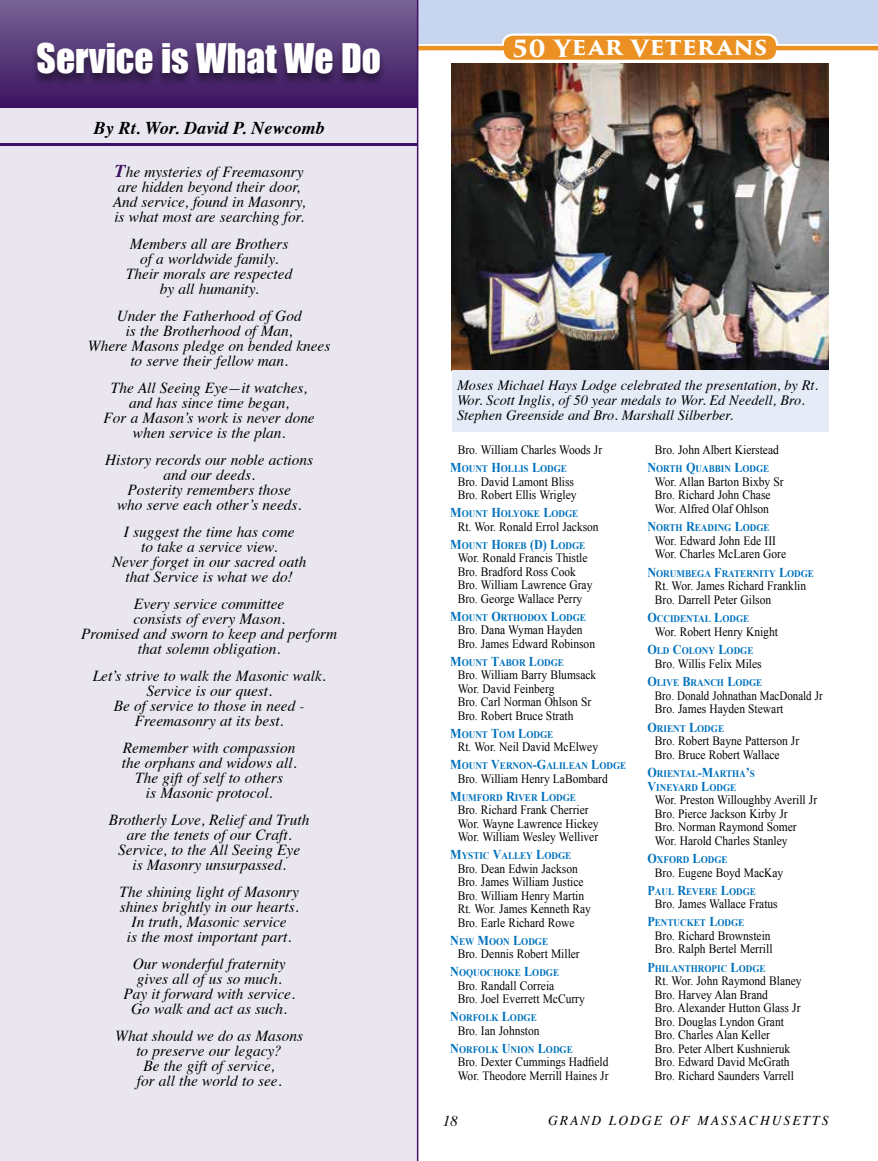
<style>
.page{position:relative;width:878px;height:1161px;background:#fff}
.page>*{position:absolute;margin:0;border:0;box-sizing:border-box;transform-origin:0 0}
.t1{font:37.5px "Impact";color:#fff}
.t2{font:700 23.1px "Trajan Pro 3";letter-spacing:.02em;color:#fff;scale:1.04 1}
.t3{font:italic 700 18px "Times";color:#000}
.t4{font:italic 15.3px/15px "Times";color:#000;text-align:center}
.t5{font:italic 15px "Times";color:#000}
.t6{font:italic 14.25px/15px "Times";color:#000}
.t7{font:italic 13.5px "Times";letter-spacing:.15em;color:#000}
.t8{font:12.75px/13.5px "Times New Roman";color:#000;scale:.9 1}
.t9{font:12.75px/13.5px "Times New Roman";color:#000;scale:.86 1}
.t10{font:700 10.2px/13.5px "Times New Roman";color:#0072bc;scale:.9 1}
.s1{font-weight:700;font-size:18px;color:#3d1063}
.s2{font-size:13.5px}
</style>
<div class="page">
<div style="left:417px;top:0;width:461px;height:43px;background:#c7d6ee"></div>
<div style="left:502px;top:35px;width:275px;height:26px;background:#eb9123;border-radius:11px"></div>
<div style="left:501px;top:33px;width:277px;height:29px;border:2px solid #fff;border-radius:11px"></div>
<hr style="left:417px;top:46px;width:461px;height:4px;background:#ec9123">
<img style="left:452px;top:63px;width:376px;height:307px">
<div style="left:452px;top:370px;width:376px;height:62px;background:#e6ecf7"></div>
<div style="left:0;top:0;width:417px;height:1161px;background:#eae6ef"></div>
<div style="left:0;top:0;width:417px;height:108px;background:linear-gradient(to bottom,#776495,#3c1361)"></div>
<hr style="left:0;top:143px;width:417px;height:2px;background:#3d1063">
<div style="left:30px;top:42px;width:357px;height:46px;background:#000;opacity:.5"></div>
<hr style="left:417px;top:0;width:1px;height:1161px;background:#3d1063">
<h1 class="t1" style="left:37px;top:29px;width:346px">Service is What We Do</h1>
<h3 class="t3" style="left:94px;top:111px;width:232px">By Rt. Wor. David P. Newcomb</h3>
<p class="t4" style="left:113px;top:163px;width:194px"><span class="s1">T</span>he mysteries of Freemasonry are hidden beyond their door,<br>And service, found in Masonry, is what most are searching for.</p>
<p class="t4" style="left:126px;top:235px;width:168px">Members all are Brothers of a worldwide family.<br>Their morals are respected by all humanity.</p>
<p class="t4" style="left:88px;top:307px;width:244px">Under the Fatherhood of God<br>is the Brotherhood of Man,<br>Where Masons pledge on bended knees to serve their fellow man.</p>
<p class="t4" style="left:104px;top:379px;width:213px">The All Seeing Eye—it watches, and has since time began,<br>For a Mason’s work is never done when service is the plan.</p>
<p class="t4" style="left:105px;top:451px;width:209px">History records our noble actions and our deeds.<br>Posterity remembers those<br>who serve each other’s needs.</p>
<p class="t4" style="left:112px;top:523px;width:196px">I suggest the time has come<br>to take a service view.<br>Never forget in our sacred oath that Service is what we do!</p>
<p class="t4" style="left:81px;top:595px;width:257px">Every service committee<br>consists of every Mason.<br>Promised and sworn to keep and perform that solemn obligation.</p>
<p class="t4" style="left:93px;top:667px;width:234px">Let’s strive to walk the Masonic walk.<br>Service is our quest.<br>Be of service to those in need -<br>Freemasonry at its best.</p>
<p class="t4" style="left:122px;top:739px;width:176px">Remember with compassion the orphans and widows all.<br>The gift of self to others<br>is Masonic protocol.</p>
<p class="t4" style="left:109px;top:811px;width:202px">Brotherly Love, Relief and Truth are the tenets of our Craft.<br>Service, to the All Seeing Eye<br>is Masonry unsurpassed.</p>
<p class="t4" style="left:119px;top:883px;width:181px">The shining light of Masonry shines brightly in our hearts.<br>In truth, Masonic service<br>is the most important part.</p>
<p class="t4" style="left:123px;top:955px;width:173px">Our wonderful fraternity gives all of us so much.<br>Pay it forward with service.<br>Go walk and act as such.</p>
<p class="t4" style="left:115px;top:1027px;width:189px">What should we do as Masons to preserve our legacy?<br>Be the gift of service,<br>for all the world to see.</p>
<h2 class="t2" style="left:513px;top:30px;width:246px">50 Year Veterans</h2>
<p class="t6" style="left:457px;top:377px;width:362px">Moses Michael Hays Lodge celebrated the presentation, by Rt.<br>Wor. Scott Inglis, of 50 year medals to Wor. Ed Needell, Bro.<br>Stephen Greenside and Bro. Marshall Silberber.</p>
<p class="t8" style="left:457px;top:443px;width:162px">Bro. William Charles Woods Jr</p>
<p class="t10" style="left:450px;top:462px;width:131px"><span class="s2">M</span>OUNT <span class="s2">H</span>OLLIS <span class="s2">L</span>ODGE</p>
<p class="t8" style="left:457px;top:475px;width:133px">Bro. David Lamont Bliss<br>Bro. Robert Ellis Wrigley</p>
<p class="t10" style="left:450px;top:507px;width:144px"><span class="s2">M</span>OUNT <span class="s2">H</span>OLYOKE <span class="s2">L</span>ODGE</p>
<p class="t8" style="left:457px;top:520px;width:158px">Rt. Wor. Ronald Errol Jackson</p>
<p class="t10" style="left:450px;top:539px;width:151px"><span class="s2">M</span>OUNT <span class="s2">H</span>OREB <span class="s2">(D) L</span>ODGE</p>
<p class="t8" style="left:457px;top:551px;width:151px">Wor. Ronald Francis Thistle<br>Bro. Bradford Ross Cook<br>Bro. William Lawrence Gray<br>Bro. George Wallace Perry</p>
<p class="t10" style="left:450px;top:611px;width:152px"><span class="s2">M</span>OUNT <span class="s2">O</span>RTHODOX <span class="s2">L</span>ODGE</p>
<p class="t8" style="left:457px;top:623px;width:154px">Bro. Dana Wyman Hayden<br>Bro. James Edward Robinson</p>
<p class="t10" style="left:450px;top:656px;width:128px"><span class="s2">M</span>OUNT <span class="s2">T</span>ABOR <span class="s2">L</span>ODGE</p>
<p class="t8" style="left:457px;top:668px;width:155px">Bro. William Barry Blumsack<br>Wor. David Feinberg<br>Bro. Carl Norman Ohlson Sr<br>Bro. Robert Bruce Strath</p>
<p class="t10" style="left:450px;top:728px;width:116px"><span class="s2">M</span>OUNT <span class="s2">T</span>OM <span class="s2">L</span>ODGE</p>
<p class="t8" style="left:457px;top:740px;width:157px">Rt. Wor. Neil David McElwey</p>
<p class="t10" style="left:450px;top:759px;width:197px"><span class="s2">M</span>OUNT <span class="s2">V</span>ERNON<span class="s2">-G</span>ALILEAN <span class="s2">L</span>ODGE</p>
<p class="t8" style="left:457px;top:772px;width:168px">Bro. William Henry LaBombard</p>
<p class="t10" style="left:450px;top:791px;width:141px"><span class="s2">M</span>UMFORD <span class="s2">R</span>IVER <span class="s2">L</span>ODGE</p>
<p class="t8" style="left:457px;top:803px;width:158px">Bro. Richard Frank Cherrier<br>Wor. Wayne Lawrence Hickey<br>Wor. William Wesley Welliver</p>
<p class="t10" style="left:450px;top:849px;width:136px"><span class="s2">M</span>YSTIC <span class="s2">V</span>ALLEY <span class="s2">L</span>ODGE</p>
<p class="t8" style="left:457px;top:862px;width:150px">Bro. Dean Edwin Jackson<br>Bro. James William Justice<br>Bro. William Henry Martin<br>Rt. Wor. James Kenneth Ray<br>Bro. Earle Richard Rowe</p>
<p class="t10" style="left:450px;top:935px;width:110px"><span class="s2">N</span>EW <span class="s2">M</span>OON <span class="s2">L</span>ODGE</p>
<p class="t8" style="left:457px;top:947px;width:137px">Bro. Dennis Robert Miller</p>
<p class="t10" style="left:450px;top:966px;width:122px"><span class="s2">N</span>OQUOCHOKE <span class="s2">L</span>ODGE</p>
<p class="t8" style="left:457px;top:979px;width:143px">Bro. Randall Correia<br>Bro. Joel Everrett McCurry</p>
<p class="t10" style="left:450px;top:1011px;width:98px"><span class="s2">N</span>ORFOLK <span class="s2">L</span>ODGE</p>
<p class="t8" style="left:457px;top:1024px;width:92px">Bro. Ian Johnston</p>
<p class="t10" style="left:450px;top:1043px;width:138px"><span class="s2">N</span>ORFOLK <span class="s2">U</span>NION <span class="s2">L</span>ODGE</p>
<p class="t8" style="left:457px;top:1055px;width:169px">Bro. Dexter Cummings Hadfield<br>Wor. Theodore Merrill Haines Jr</p>
<p class="t8" style="left:655px;top:443px;width:139px">Bro. John Albert Kierstead</p>
<p class="t10" style="left:647px;top:462px;width:137px"><span class="s2">N</span>ORTH <span class="s2">Q</span>UABBIN <span class="s2">L</span>ODGE</p>
<p class="t8" style="left:655px;top:475px;width:144px">Wor. Allan Barton Bixby Sr<br>Bro. Richard John Chase<br>Wor. Alfred Olaf Ohlson</p>
<p class="t10" style="left:647px;top:521px;width:137px"><span class="s2">N</span>ORTH <span class="s2">R</span>EADING <span class="s2">L</span>ODGE</p>
<p class="t8" style="left:655px;top:534px;width:147px">Wor. Edward John Ede III<br>Wor. Charles McLaren Gore</p>
<p class="t10" style="left:647px;top:566px;width:187px"><span class="s2">N</span>ORUMBEGA <span class="s2">F</span>RATERNITY <span class="s2">L</span>ODGE</p>
<p class="t8" style="left:655px;top:579px;width:169px">Rt. Wor. James Richard Franklin<br>Bro. Darrell Peter Gilson</p>
<p class="t10" style="left:647px;top:612px;width:115px"><span class="s2">O</span>CCIDENTAL <span class="s2">L</span>ODGE</p>
<p class="t8" style="left:655px;top:625px;width:138px">Wor. Robert Henry Knight</p>
<p class="t10" style="left:647px;top:644px;width:119px"><span class="s2">O</span>LD <span class="s2">C</span>OLONY <span class="s2">L</span>ODGE</p>
<p class="t8" style="left:655px;top:657px;width:120px">Bro. Willis Felix Miles</p>
<p class="t10" style="left:647px;top:676px;width:129px"><span class="s2">O</span>LIVE <span class="s2">B</span>RANCH <span class="s2">L</span>ODGE</p>
<p class="t9" style="left:655px;top:688px;width:196px">Bro. Donald Johnathan MacDonald Jr<br>Bro. James Hayden Stewart</p>
<p class="t10" style="left:647px;top:721px;width:87px"><span class="s2">O</span>RIENT <span class="s2">L</span>ODGE</p>
<p class="t8" style="left:655px;top:734px;width:162px">Bro. Robert Bayne Patterson Jr<br>Bro. Bruce Robert Wallace</p>
<p class="t10" style="left:647px;top:767px;width:121px"><span class="s2">O</span>RIENTAL<span class="s2">-M</span>ARTHA<span class="s2">’</span>S<br><span class="s2">V</span>INEYARD <span class="s2">L</span>ODGE</p>
<p class="t8" style="left:655px;top:793px;width:182px">Wor. Preston Willoughby Averill Jr<br>Bro. Pierce Jackson Kirby Jr<br>Bro. Norman Raymond Somer<br>Wor. Harold Charles Stanley</p>
<p class="t10" style="left:647px;top:853px;width:91px"><span class="s2">O</span>XFORD <span class="s2">L</span>ODGE</p>
<p class="t8" style="left:655px;top:865px;width:144px">Bro. Eugene Boyd MacKay</p>
<p class="t10" style="left:647px;top:884px;width:122px"><span class="s2">P</span>AUL <span class="s2">R</span>EVERE <span class="s2">L</span>ODGE</p>
<p class="t8" style="left:655px;top:897px;width:138px">Bro. James Wallace Fratus</p>
<p class="t10" style="left:647px;top:916px;width:109px"><span class="s2">P</span>ENTUCKET <span class="s2">L</span>ODGE</p>
<p class="t8" style="left:655px;top:929px;width:132px">Bro. Richard Brownstein<br>Bro. Ralph Bertel Merrill</p>
<p class="t10" style="left:647px;top:962px;width:133px"><span class="s2">P</span>HILANTHROPIC <span class="s2">L</span>ODGE</p>
<p class="t8" style="left:655px;top:974px;width:164px">Rt. Wor. John Raymond Blaney<br>Bro. Harvey Alan Brand<br>Bro. Alexander Hutton Glass Jr<br>Bro. Douglas Lyndon Grant<br>Bro. Charles Alan Keller<br>Bro. Peter Albert Kushnieruk<br>Bro. Edward David McGrath<br>Bro. Richard Saunders Varrell</p>
<p class="t5" style="left:442px;top:1108px;width:16px">18</p>
<p class="t7" style="left:548px;top:1109px;width:282px">GRAND LODGE OF MASSACHUSETTS</p>
</div>
